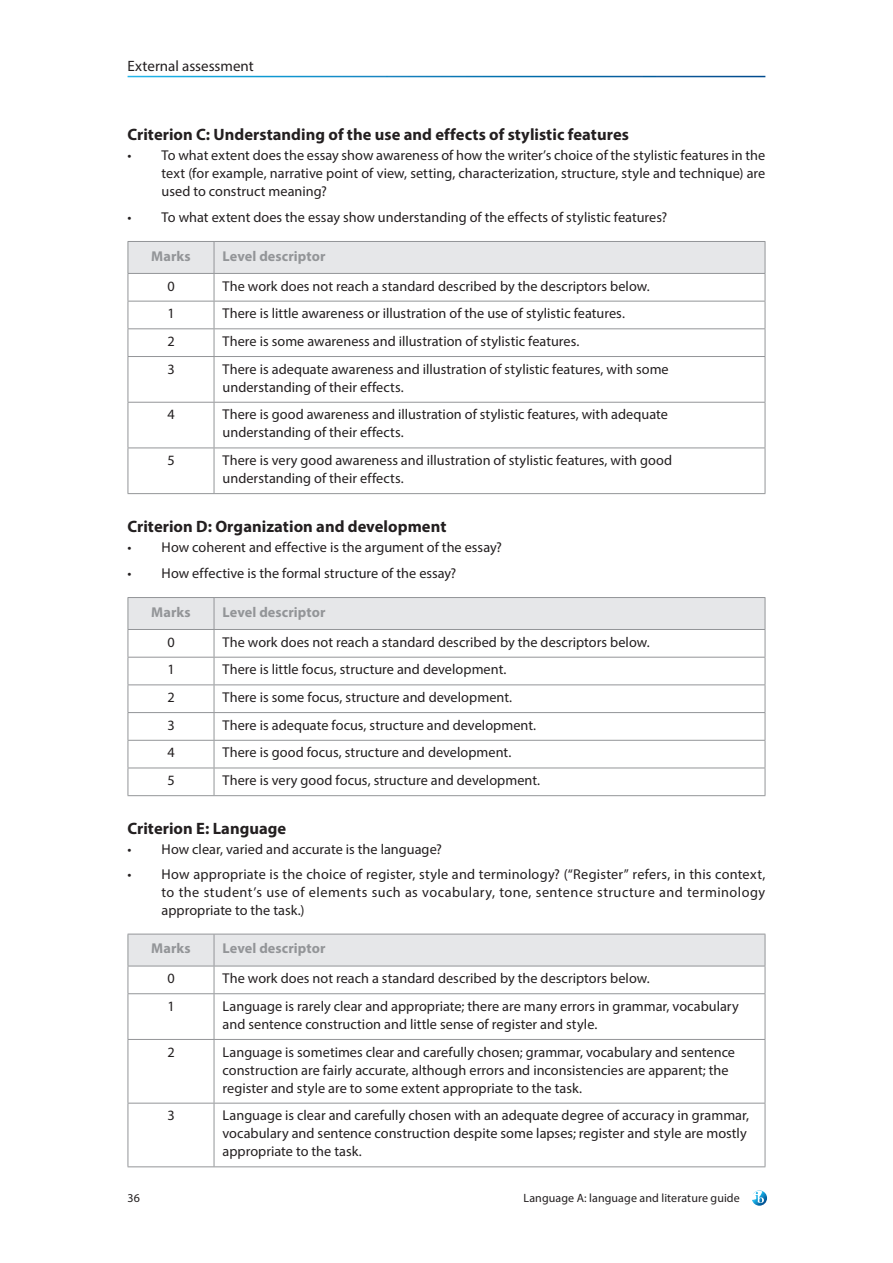
<style>
.page{position:relative;width:893px;height:1263px;background:#fff}
.page>*{position:absolute;margin:0;border:0;box-sizing:border-box;transform-origin:0 0}
.t1{font:700 16.5px "Myriad Pro";color:#231f20}
.t2{font:15px "Myriad Pro";color:#231f20}
.t3{font:14.25px/18px "Myriad Pro";letter-spacing:.005em;color:#231f20}
.t4{font:700 14.25px "Myriad Pro";letter-spacing:.005em;color:#939598}
.t5{font:12px "Myriad Pro";letter-spacing:.005em;color:#231f20}
</style>
<div class="page">
<svg style="left:752px;top:1190px;width:15px;height:16px"></svg>
<svg style="left:128px;top:241px;width:638px;height:115px"></svg>
<hr style="left:128px;top:356px;width:86px;height:1px;background:#939598">
<hr style="left:128px;top:357px;width:1px;height:45px;background:#939598">
<hr style="left:214px;top:356px;width:551px;height:1px;background:#939598">
<hr style="left:214px;top:357px;width:1px;height:45px;background:#939598">
<hr style="left:765px;top:357px;width:1px;height:45px;background:#939598">
<hr style="left:128px;top:402px;width:86px;height:1px;background:#939598">
<hr style="left:128px;top:403px;width:1px;height:44px;background:#939598">
<hr style="left:214px;top:402px;width:551px;height:1px;background:#939598">
<hr style="left:214px;top:403px;width:1px;height:44px;background:#939598">
<hr style="left:765px;top:403px;width:1px;height:44px;background:#939598">
<hr style="left:128px;top:447px;width:86px;height:1px;background:#939598">
<hr style="left:128px;top:448px;width:1px;height:45px;background:#939598">
<hr style="left:214px;top:447px;width:551px;height:1px;background:#939598">
<hr style="left:214px;top:448px;width:1px;height:45px;background:#939598">
<hr style="left:765px;top:448px;width:1px;height:45px;background:#939598">
<hr style="left:128px;top:493px;width:86px;height:1px;background:#939598">
<hr style="left:214px;top:493px;width:551px;height:1px;background:#939598">
<svg style="left:128px;top:597px;width:638px;height:198px"></svg>
<hr style="left:128px;top:795px;width:86px;height:1px;background:#939598">
<hr style="left:214px;top:795px;width:551px;height:1px;background:#939598">
<svg style="left:128px;top:934px;width:638px;height:59px"></svg>
<hr style="left:128px;top:993px;width:86px;height:1px;background:#939598">
<hr style="left:128px;top:994px;width:1px;height:45px;background:#939598">
<hr style="left:214px;top:993px;width:551px;height:1px;background:#939598">
<hr style="left:214px;top:994px;width:1px;height:45px;background:#939598">
<hr style="left:765px;top:994px;width:1px;height:45px;background:#939598">
<hr style="left:128px;top:1039px;width:86px;height:1px;background:#939598">
<hr style="left:128px;top:1040px;width:1px;height:63px;background:#939598">
<hr style="left:214px;top:1039px;width:551px;height:1px;background:#939598">
<hr style="left:214px;top:1040px;width:1px;height:63px;background:#939598">
<hr style="left:765px;top:1040px;width:1px;height:63px;background:#939598">
<hr style="left:128px;top:1103px;width:86px;height:1px;background:#939598">
<hr style="left:128px;top:1103px;width:1px;height:63px;background:#939598">
<hr style="left:214px;top:1103px;width:551px;height:1px;background:#939598">
<hr style="left:214px;top:1103px;width:1px;height:63px;background:#939598">
<hr style="left:765px;top:1103px;width:1px;height:63px;background:#939598">
<hr style="left:128px;top:1166px;width:86px;height:1px;background:#939598">
<hr style="left:214px;top:1166px;width:551px;height:1px;background:#939598">
<p class="t2" style="left:128px;top:57px;width:128px">External assessment</p>
<p class="t1" style="left:128px;top:124px;width:503px">Criterion C: Understanding of the use and effects of stylistic features</p>
<p class="t3" style="left:162px;top:146px;width:605px;text-align:justify;text-indent:-34px">• To what extent does the essay show awareness of how the writer’s choice of the stylistic features in the text (for example, narrative point of view, setting, characterization, structure, style and technique) are used to construct meaning?</p>
<p class="t3" style="left:128px;top:208px;width:541px">• To what extent does the essay show understanding of the effects of stylistic features?</p>
<p class="t4" style="left:151px;top:247px;width:41px">Marks</p>
<p class="t4" style="left:223px;top:247px;width:105px">Level descriptor</p>
<p class="t3" style="left:167px;top:276px;width:9px">0</p>
<p class="t3" style="left:223px;top:276px;width:429px">The work does not reach a standard described by the descriptors below.</p>
<p class="t3" style="left:167px;top:304px;width:9px">1</p>
<p class="t3" style="left:223px;top:304px;width:404px">There is little awareness or illustration of the use of stylistic features.</p>
<p class="t3" style="left:167px;top:332px;width:9px">2</p>
<p class="t3" style="left:223px;top:332px;width:358px">There is some awareness and illustration of stylistic features.</p>
<p class="t3" style="left:167px;top:360px;width:9px">3</p>
<p class="t3" style="left:223px;top:360px;width:448px">There is adequate awareness and illustration of stylistic features, with some understanding of their effects.</p>
<p class="t3" style="left:167px;top:405px;width:9px">4</p>
<p class="t3" style="left:223px;top:405px;width:447px">There is good awareness and illustration of stylistic features, with adequate understanding of their effects.</p>
<p class="t3" style="left:167px;top:451px;width:9px">5</p>
<p class="t3" style="left:223px;top:451px;width:451px">There is very good awareness and illustration of stylistic features, with good understanding of their effects.</p>
<p class="t1" style="left:128px;top:516px;width:320px">Criterion D: Organization and development</p>
<p class="t3" style="left:128px;top:538px;width:376px">• How coherent and effective is the argument of the essay?</p>
<p class="t3" style="left:128px;top:564px;width:330px">• How effective is the formal structure of the essay?</p>
<p class="t4" style="left:151px;top:603px;width:41px">Marks</p>
<p class="t4" style="left:223px;top:603px;width:105px">Level descriptor</p>
<p class="t3" style="left:167px;top:632px;width:9px">0</p>
<p class="t3" style="left:223px;top:632px;width:429px">The work does not reach a standard described by the descriptors below.</p>
<p class="t3" style="left:167px;top:660px;width:9px">1</p>
<p class="t3" style="left:223px;top:660px;width:285px">There is little focus, structure and development.</p>
<p class="t3" style="left:167px;top:688px;width:9px">2</p>
<p class="t3" style="left:223px;top:688px;width:291px">There is some focus, structure and development.</p>
<p class="t3" style="left:167px;top:716px;width:9px">3</p>
<p class="t3" style="left:223px;top:716px;width:315px">There is adequate focus, structure and development.</p>
<p class="t3" style="left:167px;top:743px;width:9px">4</p>
<p class="t3" style="left:223px;top:743px;width:290px">There is good focus, structure and development.</p>
<p class="t3" style="left:167px;top:771px;width:9px">5</p>
<p class="t3" style="left:223px;top:771px;width:319px">There is very good focus, structure and development.</p>
<p class="t1" style="left:128px;top:818px;width:160px">Criterion E: Language</p>
<p class="t3" style="left:128px;top:840px;width:316px">• How clear, varied and accurate is the language?</p>
<p class="t3" style="left:162px;top:864px;width:605px;text-align:justify;text-indent:-34px">• How appropriate is the choice of register, style and terminology? (“Register” refers, in this context, to the student’s use of elements such as vocabulary, tone, sentence structure and terminology appropriate to the task.)</p>
<p class="t4" style="left:151px;top:939px;width:41px">Marks</p>
<p class="t4" style="left:223px;top:939px;width:105px">Level descriptor</p>
<p class="t3" style="left:167px;top:969px;width:9px">0</p>
<p class="t3" style="left:223px;top:969px;width:429px">The work does not reach a standard described by the descriptors below.</p>
<p class="t3" style="left:167px;top:997px;width:9px">1</p>
<p class="t3" style="left:223px;top:997px;width:518px">Language is rarely clear and appropriate; there are many errors in grammar, vocabulary and sentence construction and little sense of register and style.</p>
<p class="t3" style="left:167px;top:1042px;width:9px">2</p>
<p class="t3" style="left:223px;top:1042px;width:514px">Language is sometimes clear and carefully chosen; grammar, vocabulary and sentence construction are fairly accurate, although errors and inconsistencies are apparent; the register and style are to some extent appropriate to the task.</p>
<p class="t3" style="left:167px;top:1106px;width:9px">3</p>
<p class="t3" style="left:223px;top:1106px;width:528px">Language is clear and carefully chosen with an adequate degree of accuracy in grammar, vocabulary and sentence construction despite some lapses; register and style are mostly appropriate to the task.</p>
<p class="t5" style="left:128px;top:1190px;width:14px">36</p>
<p class="t5" style="left:523px;top:1190px;width:218px">Language A: language and literature guide</p>
</div>
